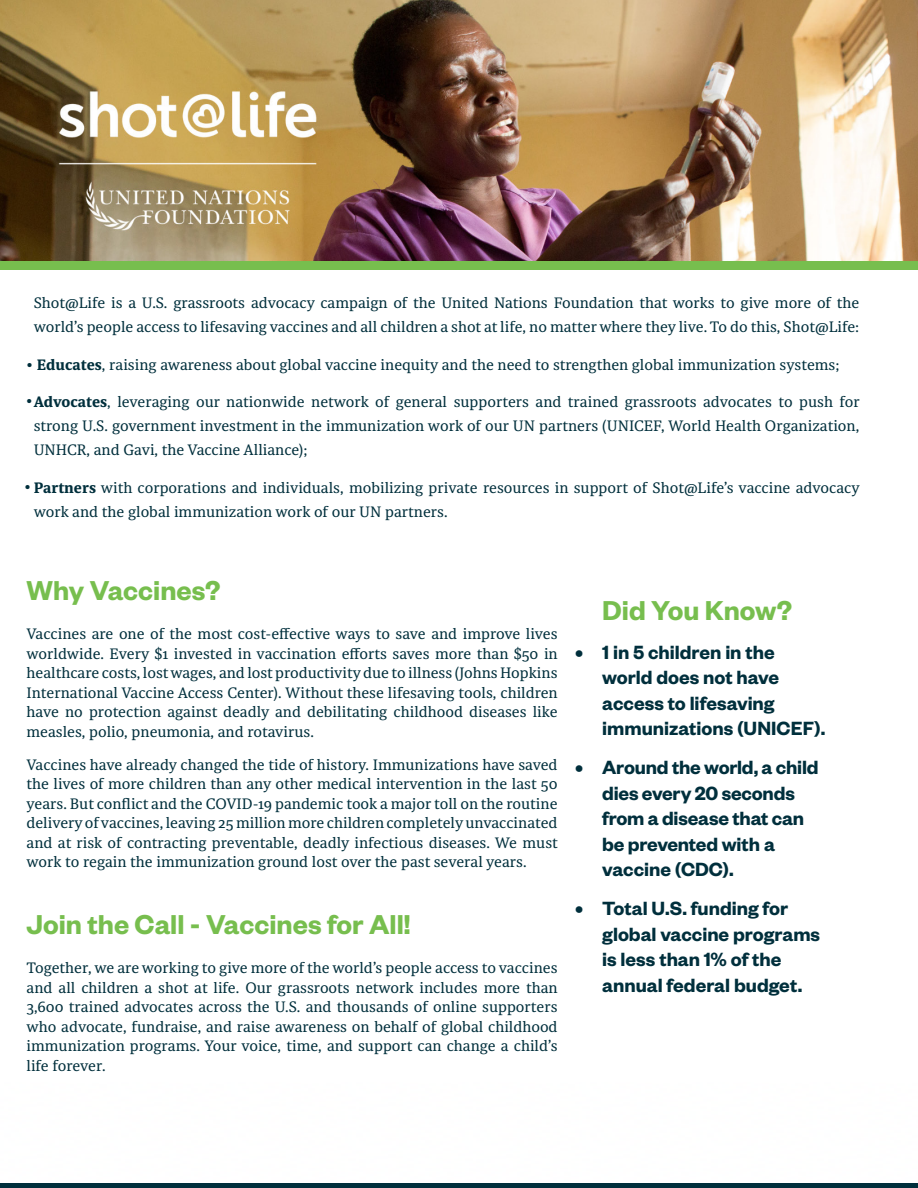
<style>
.page{position:relative;width:918px;height:1188px;background:#fff}
.page>*{position:absolute;margin:0;border:0;box-sizing:border-box;transform-origin:0 0}
.t1{font:600 30px "Founders Grotesk";color:#77be4e}
.t2{font:600 21px/25.5px "Founders Grotesk";color:#002f3c}
.t3{font:15px/19.5px "Sindelar Regular A";color:#002f3c;text-align:justify}
.s1{font-family:"Sindelar";font-weight:700}
</style>
<div class="page">
<div style="left:0;top:1183px;width:918px;height:5px;background:#002f3c"></div>
<img style="left:0;top:0;width:918px;height:270px">
<p class="t3" style="left:34px;top:292px;width:827px;line-height:24px">Shot@Life is a U.S. grassroots advocacy campaign of the United Nations Foundation that works to give more of the world’s people access to lifesaving vaccines and all children a shot at life, no matter where they live. To do this, Shot@Life:</p>
<p class="t3" style="left:27px;top:355px;width:815px">• <span class="s1">Educates</span>, raising awareness about global vaccine inequity and the need to strengthen global immunization systems;</p>
<p class="t3" style="left:34px;top:391px;width:827px;line-height:24px;text-indent:-8px">•<span class="s1">Advocates</span>, leveraging our nationwide network of general supporters and trained grassroots advocates to push for strong U.S. government investment in the immunization work of our UN partners (UNICEF, World Health Organization, UNHCR, and Gavi, the Vaccine Alliance);</p>
<p class="t3" style="left:34px;top:476px;width:828px;line-height:24px;text-indent:-9px">• <span class="s1">Partners</span> with corporations and individuals, mobilizing private resources in support of Shot@Life’s vaccine advocacy work and the global immunization work of our UN partners.</p>
<p class="t1" style="left:27px;top:572px;width:196px">Why Vaccines?</p>
<p class="t3" style="left:27px;top:625px;width:533px">Vaccines are one of the most cost-effective ways to save and improve lives worldwide. Every $1 invested in vaccination efforts saves more than $50 in healthcare costs, lost wages, and lost productivity due to illness (Johns Hopkins International Vaccine Access Center). Without these lifesaving tools, children have no protection against deadly and debilitating childhood diseases like measles, polio, pneumonia, and rotavirus.</p>
<p class="t3" style="left:27px;top:756px;width:533px">Vaccines have already changed the tide of history. Immunizations have saved the lives of more children than any other medical intervention in the last 50 years. But conflict and the COVID-19 pandemic took a major toll on the routine delivery of vaccines, leaving 25 million more children completely unvaccinated and at risk of contracting preventable, deadly infectious diseases. We must work to regain the immunization ground lost over the past several years.</p>
<p class="t1" style="left:27px;top:906px;width:385px">Join the Call - Vaccines for All!</p>
<p class="t3" style="left:27px;top:959px;width:533px">Together, we are working to give more of the world’s people access to vaccines and all children a shot at life. Our grassroots network includes more than 3,600 trained advocates across the U.S. and thousands of online supporters who advocate, fundraise, and raise awareness on behalf of global childhood immunization programs. Your voice, time, and support can change a child’s life forever.</p>
<p class="t1" style="left:602px;top:591px;width:191px">Did You Know?</p>
<p class="t2" style="left:602px;top:638px;width:225px;text-indent:-27px">• 1 in 5 children in the world does not have access to lifesaving immunizations (UNICEF).</p>
<p class="t2" style="left:602px;top:754px;width:218px;text-indent:-27px">• Around the world, a child dies every 20 seconds from a disease that can be prevented with a vaccine (CDC).</p>
<p class="t2" style="left:602px;top:895px;width:219px;text-indent:-27px">• Total U.S. funding for global vaccine programs is less than 1% of the annual federal budget.</p>
</div>
